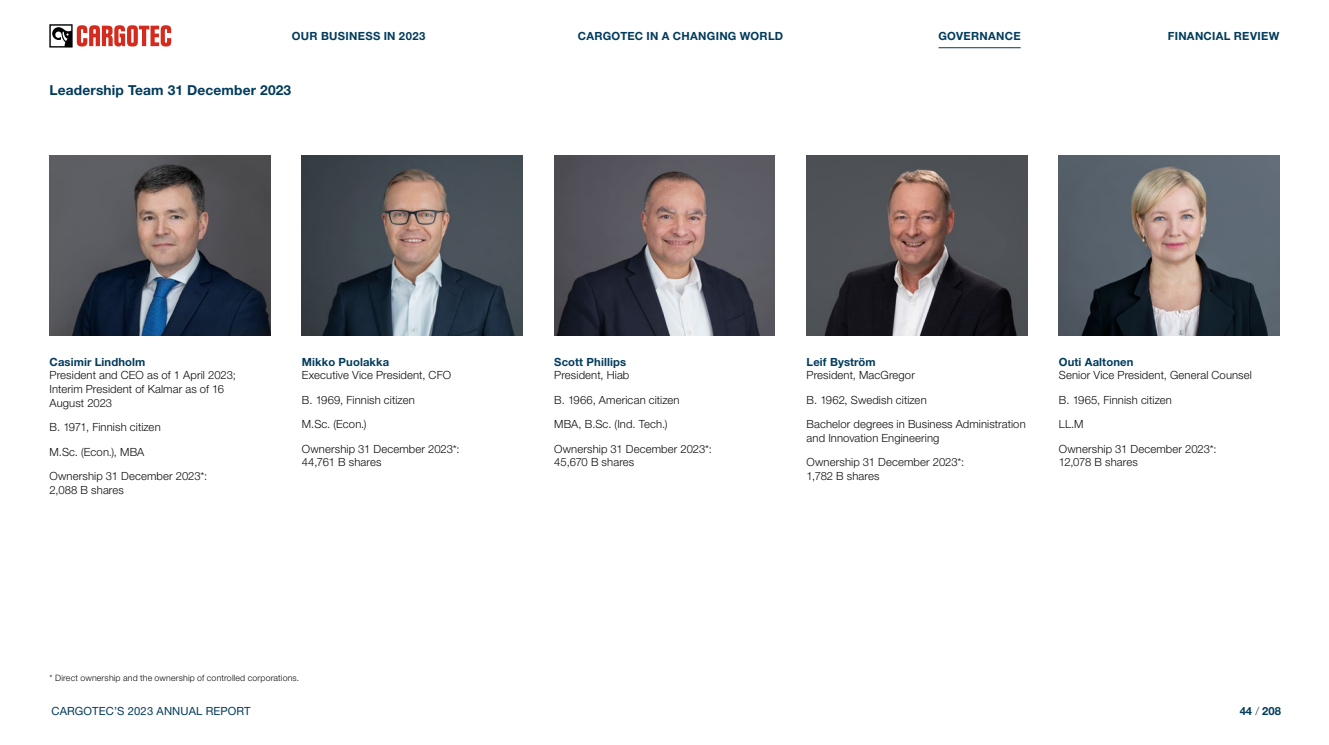
<style>
.page{position:relative;width:1329px;height:745px;background:#fff}
.page>*{position:absolute;margin:0;border:0;box-sizing:border-box;transform-origin:0 0}
.t1{font:700 13.75px "Helvetica Neue LT Std";letter-spacing:.01em;color:#003b5c}
.t2{font:300 11.25px/24.4px "Helvetica Neue LT Std";letter-spacing:.01em;color:#0d0d0d}
.t3{font:700 11.25px "Helvetica Neue LT Std";letter-spacing:.01em;color:#003b5c}
.t4{font:11.25px "Helvetica Neue LT Std";letter-spacing:.01em;color:#003b5c}
.t5{font:300 8.75px "Helvetica Neue LT Std";letter-spacing:.02em;color:#0d0d0d}
.s1{font-weight:300}
</style>
<div class="page">
<img style="left:50px;top:155px;width:220px;height:180px">
<img style="left:302px;top:155px;width:220px;height:180px">
<img style="left:554px;top:155px;width:221px;height:180px">
<img style="left:806px;top:155px;width:221px;height:180px">
<img style="left:1059px;top:155px;width:220px;height:180px">
<svg style="left:49px;top:24px;width:122px;height:23px"></svg>
<hr style="left:938px;top:47px;width:82px;height:1px;background:#003b5c">
<p class="t3" style="left:292px;top:29px;width:135px">OUR BUSINESS IN 2023</p>
<p class="t3" style="left:578px;top:29px;width:207px">CARGOTEC IN A CHANGING WORLD</p>
<p class="t3" style="left:938px;top:29px;width:84px">GOVERNANCE</p>
<p class="t3" style="left:1168px;top:29px;width:113px">FINANCIAL REVIEW</p>
<p class="t1" style="left:50px;top:82px;width:243px">Leadership Team 31 December 2023</p>
<p class="t3" style="left:50px;top:354px;width:97px">Casimir Lindholm</p>
<p class="t2" style="left:50px;top:368px;width:188px;line-height:13.8px">President and CEO as of 1 April 2023;<br>Interim President of Kalmar as of 16<br>August 2023</p>
<p class="t2" style="left:50px;top:414px;width:159px">B. 1971, Finnish citizen<br>M.Sc. (Econ.), MBA<br>Ownership 31 December 2023*:</p>
<p class="t2" style="left:50px;top:477px;width:76px">2,088 B shares</p>
<p class="t3" style="left:302px;top:354px;width:89px">Mikko Puolakka</p>
<p class="t2" style="left:302px;top:363px;width:159px">Executive Vice President, CFO<br>B. 1969, Finnish citizen<br>M.Sc. (Econ.)<br>Ownership 31 December 2023*:</p>
<p class="t2" style="left:302px;top:449px;width:81px">44,761 B shares</p>
<p class="t3" style="left:554px;top:354px;width:73px">Scott Phillips</p>
<p class="t2" style="left:554px;top:362px;width:159px">President, Hiab<br>B. 1966, American citizen<br>MBA, B.Sc. (Ind. Tech.)<br>Ownership 31 December 2023*:</p>
<p class="t2" style="left:554px;top:449px;width:82px">45,670 B shares</p>
<p class="t3" style="left:806px;top:354px;width:71px">Leif Byström</p>
<p class="t2" style="left:806px;top:362px;width:221px">President, MacGregor<br>B. 1962, Swedish citizen<br>Bachelor degrees in Business Administration</p>
<p class="t2" style="left:806px;top:425px;width:159px">and Innovation Engineering<br>Ownership 31 December 2023*:</p>
<p class="t2" style="left:806px;top:463px;width:74px">1,782 B shares</p>
<p class="t3" style="left:1059px;top:354px;width:76px">Outi Aaltonen</p>
<p class="t2" style="left:1059px;top:362px;width:194px">Senior Vice President, General Counsel<br>B. 1965, Finnish citizen<br>LL.M<br>Ownership 31 December 2023*:</p>
<p class="t2" style="left:1059px;top:449px;width:81px">12,078 B shares</p>
<p class="t5" style="left:50px;top:672px;width:251px">* Direct ownership and the ownership of controlled corporations.</p>
<p class="t4" style="left:51px;top:704px;width:201px">CARGOTEC’S 2023 ANNUAL REPORT</p>
<p class="t3" style="left:1239px;top:703px;width:43px">44 <span class="s1">/</span> 208</p>
</div>
